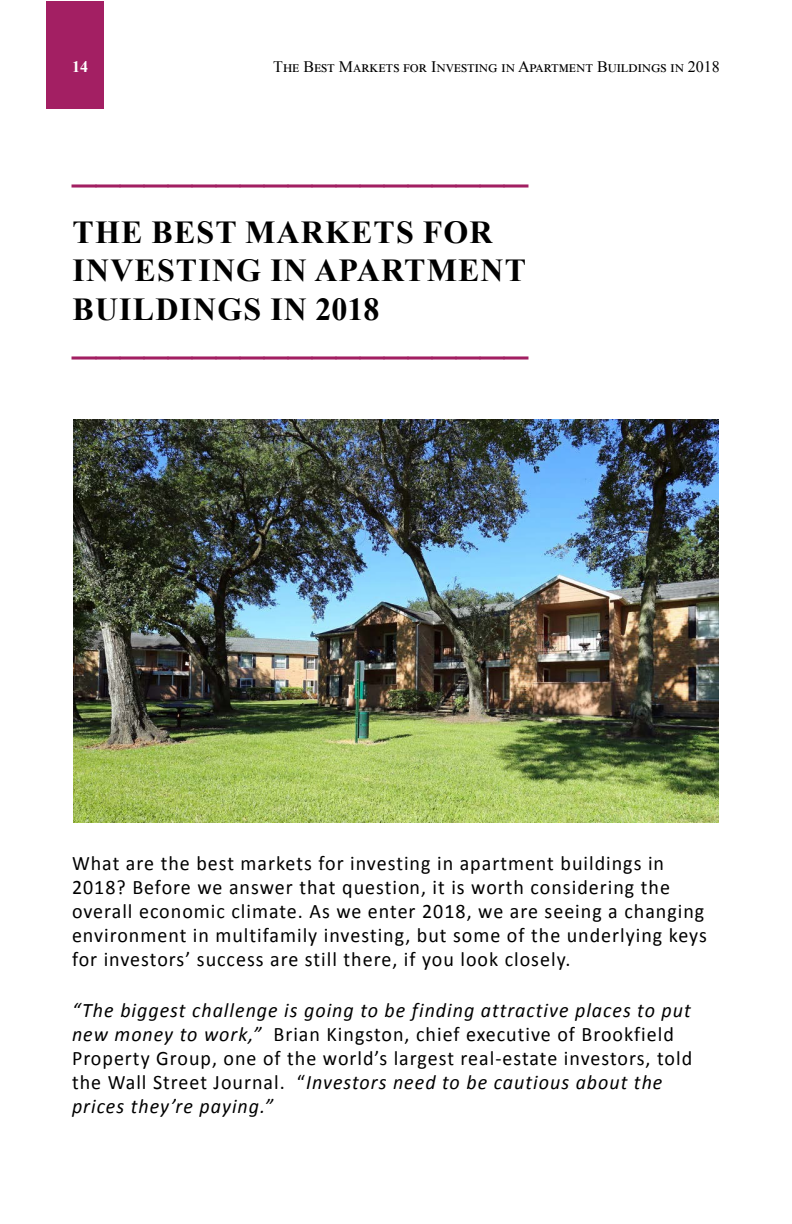
<style>
.page{position:relative;width:792px;height:1224px;background:#fff}
.page>*{position:absolute;margin:0;border:0;box-sizing:border-box;transform-origin:0 0}
.t1{font:700 48px "Times New Roman";color:#a21f62}
.t2{font:700 32px/38.4px "Times New Roman";letter-spacing:.035em;color:#000}
.t3{font:20.6px/24px "Calibri";letter-spacing:.05em;color:#000}
.t4{font:italic 20.6px/24px "Calibri";letter-spacing:.05em;color:#000}
.t5{font:16px "Times New Roman";color:#000}
.t6{font:700 16px "Times New Roman";color:#fff}
.s1{font-style:normal}
</style>
<div class="page">
<div style="left:46px;top:1px;width:57px;height:107px;background:#a31f63"></div>
<img style="left:73px;top:419px;width:646px;height:403px">
<p class="t6" style="left:72px;top:55px;width:17px">14</p>
<p class="t5" style="left:273px;top:55px;width:448px">The Best Markets for Investing in Apartment Buildings in 2018</p>
<h1 class="t1" style="left:72px;top:126px;width:457px">___________________</h1>
<h2 class="t2" style="left:73px;top:212px;width:397px">THE BE ST MARKET S FOR<br>INVE STING IN APARTME</h2>
<h2 class="t2" style="left:480px;top:250px;width:36px">NT</h2>
<h2 class="t2" style="left:73px;top:289px;width:308px">BUILDINGS IN 2018</h2>
<h1 class="t1" style="left:72px;top:299px;width:457px">___________________</h1>
<p class="t3" style="left:72px;top:851px;width:636px">What are the best markets for investing in apartment buildings in 2018? Before we answer that question, it is worth considering the overall economic climate. As we enter 2018, we are seeing a changing environment in multifamily investing, but some of the underlying keys for investors’ success are still there, if you look closely.</p>
<p class="t4" style="left:72px;top:997px;width:622px">“The biggest challenge is going to be finding attractive places to put new money to work,” <span class="s1">Brian Kingston, chief executive of Brookfield Property Group, one of the world’s largest real-estate investors, told the Wall Street Journal. “</span>Investors need to be cautious about the prices they’re paying.”</p>
</div>
